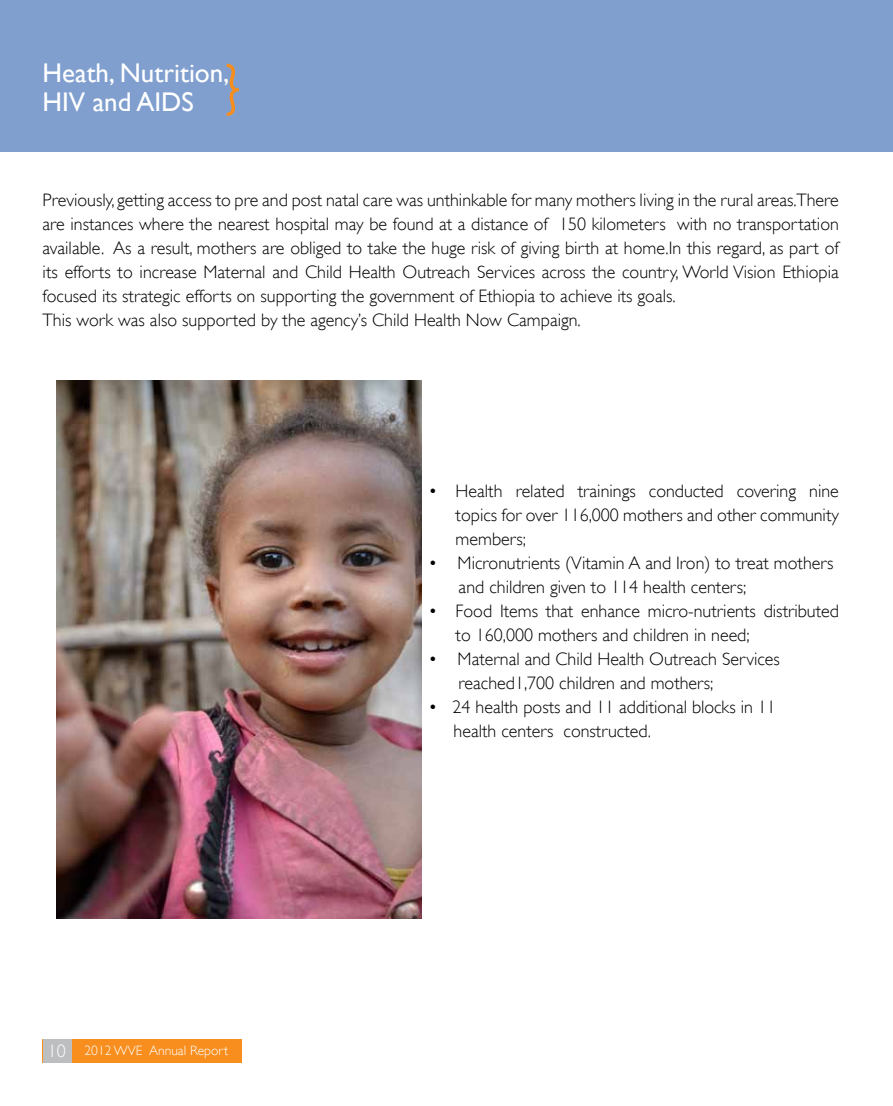
<style>
.page{position:relative;width:893px;height:1106px;background:#fff}
.page>*{position:absolute;margin:0;border:0;box-sizing:border-box;transform-origin:0 0}
.t1{font:27px/28.5px "Gill Sans";color:#fff}
.t2{font:300 18px/24px "Gill Sans";color:#000}
.t3{font:300 13.5px "Gill Sans";color:#fff}
.s1{font-size:18px}
</style>
<div class="page">
<div style="left:43px;top:1039px;width:199px;height:24px;background:#f78e1e"></div>
<div style="left:43px;top:1039px;width:29px;height:24px;background:#bcbec0"></div>
<div style="left:0;top:1px;width:893px;height:151px;background:#809fcf"></div>
<svg style="left:226px;top:63px;width:13px;height:53px"></svg>
<img style="left:57px;top:380px;width:364px;height:538px">
<h1 class="t1" style="left:43px;top:59px;width:188px">Heath, Nutrition,<br>HIV and AIDS</h1>
<p class="t2" style="left:43px;top:188px;width:798px">Previously, getting access to pre and post natal care was unthinkable for many mothers living in the rural areas.There are instances where the nearest hospital may be found at a distance of 150 kilometers with no transportation available. As a result, mothers are obliged to take the huge risk of giving birth at home.In this regard, as part of its efforts to increase Maternal and Child Health Outreach Services across the country, World Vision Ethiopia focused its strategic efforts on supporting the government of Ethiopia to achieve its goals.<br>This work was also supported by the agency’s Child Health Now Campaign.</p>
<p class="t3" style="left:48px;top:1042px;width:182px"><span class="s1">10</span> 2012 WVE Annual Report</p>
<p class="t2" style="left:456px;top:479px;width:385px;text-align:justify;text-indent:-27px">• Health related trainings conducted covering nine topics for over 116,000 mothers and other community members;</p>
<p class="t2" style="left:459px;top:551px;width:376px;text-indent:-30px">• Micronutrients (Vitamin A and Iron) to treat mothers and children given to 114 health centers;</p>
<p class="t2" style="left:456px;top:599px;width:385px;text-indent:-27px">• Food Items that enhance micro-nutrients distributed to 160,000 mothers and children in need;</p>
<p class="t2" style="left:459px;top:647px;width:323px;text-indent:-30px">• Maternal and Child Health Outreach Services reached1,700 children and mothers;</p>
<p class="t2" style="left:454px;top:695px;width:324px;text-indent:-25px">• 24 health posts and 11 additional blocks in 11 health centers constructed.</p>
</div>
